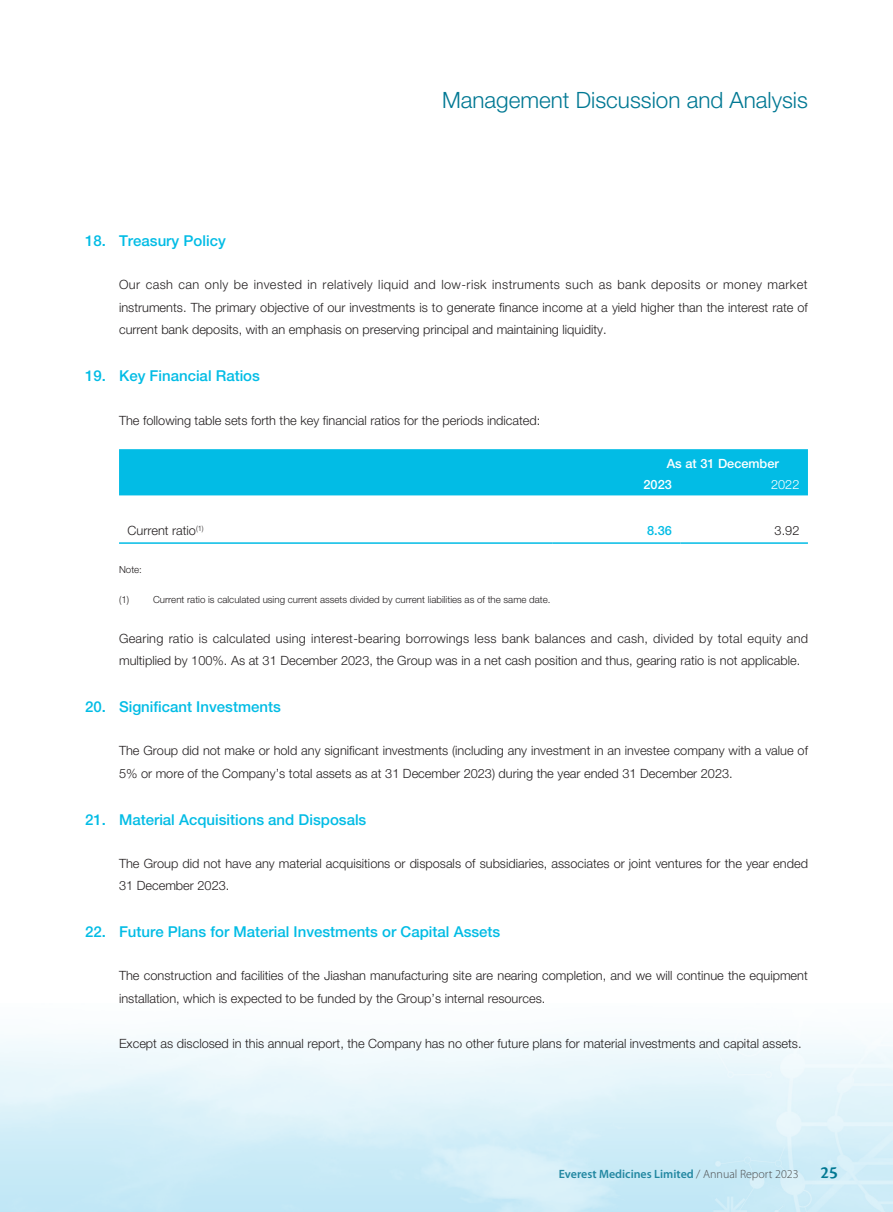
<style>
.page{position:relative;width:893px;height:1212px;background:#fff}
.page>*{position:absolute;margin:0;border:0;box-sizing:border-box;transform-origin:0 0}
.t1{font:300 22.5px "Helvetica Neue LT Std";color:#017893}
._02_H2{font:500 15px "Helvetica Neue LT Std";color:#02bce5}
._00_txt{font:300 12.75px/22.5px "Helvetica Neue LT Std";color:#231f20}
._00_txt-2{font:300 12.75px/22.5px "Helvetica Neue LT Std";letter-spacing:.02em;color:#231f20}
._50_Table_txt{font:300 12.75px "Helvetica Neue LT Std";color:#231f20}
._50_Table_txt-2{font:500 12.75px "Helvetica Neue LT Std";color:#fff}
._50_Table_txt-3{font:300 12.75px "Helvetica Neue LT Std";color:#fff}
._50_Table_txt-4{font:500 12.75px "Helvetica Neue LT Std";color:#02bce5}
.t2{font:600 12px "Myriad Pro";color:#2287a1}
._06_Notes{font:300 9.75px "Helvetica Neue LT Std";color:#231f20}
.s1{font-weight:300;color:#4b4c4d}
.s2{font-family:"Cronos Pro";font-size:18px;color:#017893}
</style>
<div class="page">
<div style="left:119px;top:449px;width:689px;height:46px;background:#02bce5"></div>
<hr style="left:119px;top:542px;width:434px;height:2px;background:#02bce5">
<hr style="left:553px;top:542px;width:127px;height:2px;background:#02bce5">
<hr style="left:680px;top:542px;width:128px;height:2px;background:#02bce5">
<h1 class="t1" style="left:442px;top:86px;width:367px">Management Discussion and Analysis</h1>
<p class="_02_H2" style="left:85px;top:232px;width:142px">18. Treasury Policy</p>
<p class="_00_txt" style="left:119px;top:273px;width:690px;text-align:justify">Our cash can only be invested in relatively liquid and low-risk instruments such as bank deposits or money market instruments. The primary objective of our investments is to generate finance income at a yield higher than the interest rate of current bank deposits, with an emphasis on preserving principal and maintaining liquidity.</p>
<p class="_02_H2" style="left:85px;top:367px;width:176px">19. Key Financial Ratios</p>
<p class="_00_txt" style="left:119px;top:408px;width:423px">The following table sets forth the key financial ratios for the periods indicated:</p>
<p class="_50_Table_txt-2" style="left:667px;top:456px;width:114px">As at 31 December</p>
<p class="_50_Table_txt-2" style="left:643px;top:477px;width:30px">2023</p>
<p class="_50_Table_txt-3" style="left:771px;top:477px;width:30px">2022</p>
<p class="_50_Table_txt" style="left:128px;top:523px;width:78px">Current ratio<sup>(1)</sup></p>
<p class="_50_Table_txt-4" style="left:647px;top:523px;width:26px">8.36</p>
<p class="_50_Table_txt" style="left:775px;top:523px;width:26px">3.92</p>
<p class="_06_Notes" style="left:119px;top:563px;width:24px">Note:</p>
<p class="_06_Notes" style="left:119px;top:593px;width:12px">(1)</p>
<p class="_06_Notes" style="left:153px;top:593px;width:399px">Current ratio is calculated using current assets divided by current liabilities as of the same date.</p>
<p class="_00_txt-2" style="left:119px;top:627px;width:690px">Gearing ratio is calculated using interest-bearing borrowings less bank balances and cash, divided by total equity and multiplied by 100%. As at 31 December 2023, the Group was in a net cash position and thus, gearing ratio is not applicable.</p>
<p class="_02_H2" style="left:85px;top:698px;width:197px">20. Significant Investments</p>
<p class="_00_txt" style="left:119px;top:739px;width:690px">The Group did not make or hold any significant investments (including any investment in an investee company with a value of<br>5% or more of the Company’s total assets as at 31 December 2023) during the year ended 31 December 2023.</p>
<p class="_02_H2" style="left:85px;top:810px;width:283px">21. Material Acquisitions and Disposals</p>
<p class="_00_txt" style="left:119px;top:852px;width:690px">The Group did not have any material acquisitions or disposals of subsidiaries, associates or joint ventures for the year ended<br>31 December 2023.</p>
<p class="_02_H2" style="left:85px;top:923px;width:417px">22. Future Plans for Material Investments or Capital Assets</p>
<p class="_00_txt" style="left:119px;top:964px;width:690px">The construction and facilities of the Jiashan manufacturing site are nearing completion, and we will continue the equipment installation, which is expected to be funded by the Group’s internal resources.</p>
<p class="_00_txt" style="left:119px;top:1032px;width:684px">Except as disclosed in this annual report, the Company has no other future plans for material investments and capital assets.</p>
<p class="t2" style="left:559px;top:1166px;width:281px">Everest Medicines Limited <span class="s1">/ Annual Report 2023</span> <span class="s2">25</span></p>
</div>
